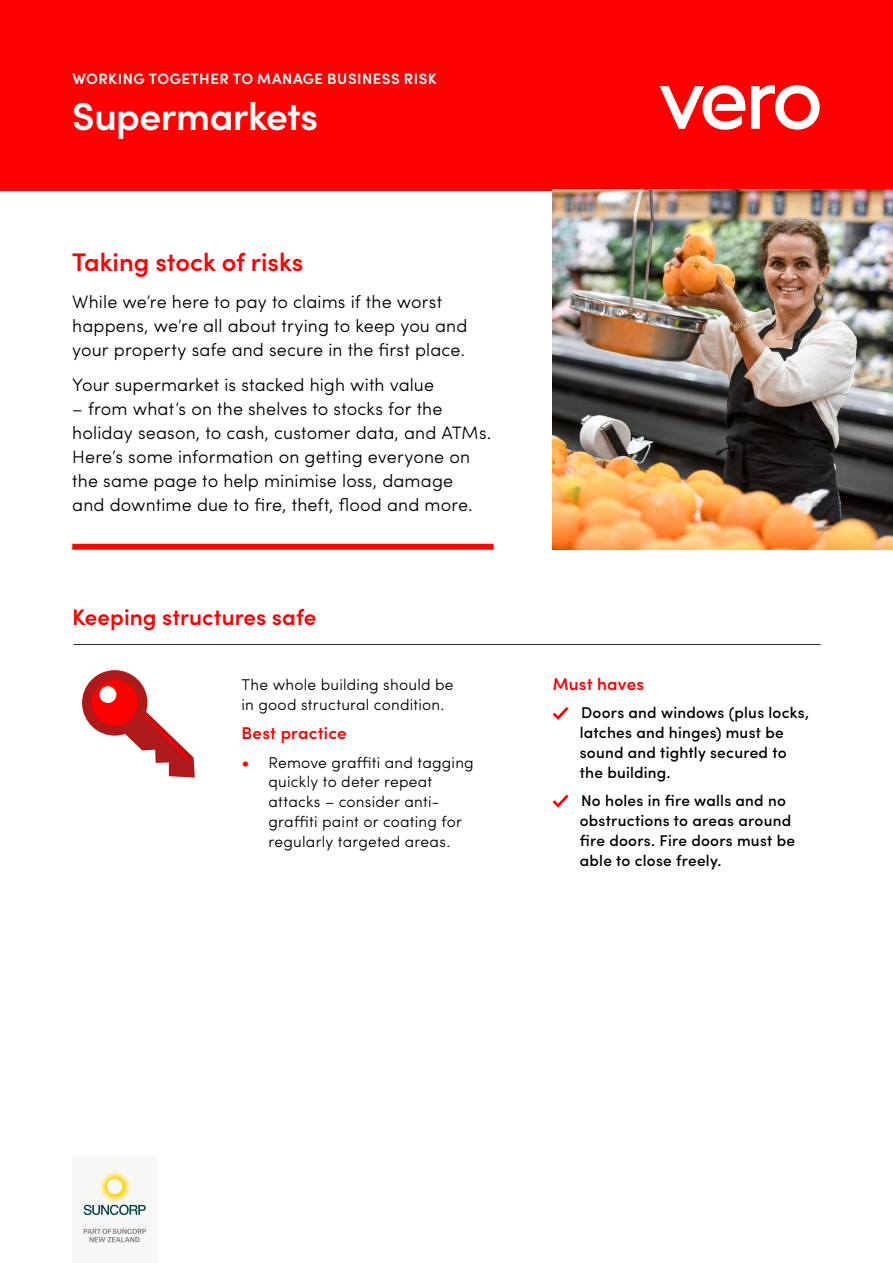
<style>
.page{position:relative;width:893px;height:1263px;background:#fff}
.page>*{position:absolute;margin:0;border:0;box-sizing:border-box;transform-origin:0 0}
.t1{font:600 39px "Sofia Pro";letter-spacing:-.015em;color:#fff}
.t2{font:600 25.5px "Sofia Pro";color:#f00}
.t3{font:600 22.5px "Sofia Pro";color:#f00}
.t4{font:300 18px/24px "Sofia Pro";letter-spacing:.005em;color:#000}
.t5{font:600 17.1px "Sofia Pro";letter-spacing:.01em;color:#f00}
.t6{font:500 15.6px/19.8px "Sofia Pro";letter-spacing:.015em;color:#000}
.t7{font:300 15.6px/19.8px "Sofia Pro";letter-spacing:.01em;color:#000}
.t8{font:600 15px "Sofia Pro";letter-spacing:.03em;color:#fff}
.s1{font-weight:700;font-size:16.5px;color:#f00}
</style>
<div class="page">
<div style="left:0;top:0;width:893px;height:190px;background:#f00"></div>
<div style="left:0;top:0;width:893px;height:191px;border:1px solid #f00"></div>
<svg style="left:660px;top:85px;width:85px;height:45px"></svg>
<svg style="left:751px;top:85px;width:69px;height:45px"></svg>
<div style="left:72px;top:544px;width:422px;height:6px;background:#f00"></div>
<hr style="left:73px;top:644px;width:748px;height:1px;background:#342e2e">
<svg style="left:553px;top:707px;width:15px;height:13px"></svg>
<svg style="left:553px;top:794px;width:15px;height:14px"></svg>
<img style="left:553px;top:190px;width:340px;height:360px">
<svg style="left:125px;top:712px;width:70px;height:66px"></svg>
<div style="left:82px;top:670px;width:66px;height:66px;background:#af191a;border-radius:50%"></div>
<div style="left:92px;top:680px;width:46px;height:46px;background:#f00;border-radius:50%"></div>
<div style="left:99px;top:686px;width:17px;height:17px;background:#fff;border-radius:50%"></div>
<div style="left:72px;top:1157px;width:85px;height:106px;background:#f7f7f5"></div>
<svg style="left:84px;top:1229px;width:62px;height:13px"></svg>
<svg style="left:84px;top:1204px;width:62px;height:11px"></svg>
<p class="t8" style="left:72px;top:68px;width:366px">WORKING TOGETHER TO MANAGE BUSINESS RISK</p>
<h1 class="t1" style="left:72px;top:87px;width:247px">Supermarkets</h1>
<h2 class="t2" style="left:72px;top:243px;width:232px">Taking stock of risks</h2>
<p class="t4" style="left:72px;top:289px;width:397px">While we’re here to pay to claims if the worst happens, we’re all about trying to keep you and your property safe and secure in the first place.</p>
<p class="t4" style="left:72px;top:371px;width:363px">Your supermarket is stacked high with value</p>
<p class="t4" style="left:72px;top:395px;width:421px">– from what’s on the shelves to stocks for the holiday season, to cash, customer data, and ATMs.<br>Here’s some information on getting everyone on the same page to help minimise loss, damage<br>and downtime due to fire, theft, flood and more.</p>
<p class="t3" style="left:72px;top:600px;width:246px">Keeping structures safe</p>
<p class="t7" style="left:242px;top:674px;width:214px">The whole building should be in good structural condition.</p>
<p class="t5" style="left:242px;top:720px;width:107px">Best practice</p>
<p class="t7" style="left:269px;top:751px;width:207px;text-indent:-27px"><span class="s1">•</span> Remove graffiti and tagging quickly to deter repeat attacks – consider anti&shy;graffiti paint or coating for regularly targeted areas.</p>
<p class="t5" style="left:553px;top:671px;width:93px">Must haves</p>
<p class="t6" style="left:580px;top:702px;width:231px">Doors and windows (plus locks, latches and hinges) must be sound and tightly secured to the building.</p>
<p class="t6" style="left:580px;top:790px;width:217px">No holes in fire walls and no obstructions to areas around fire doors. Fire doors must be able to close freely.</p>
</div>
